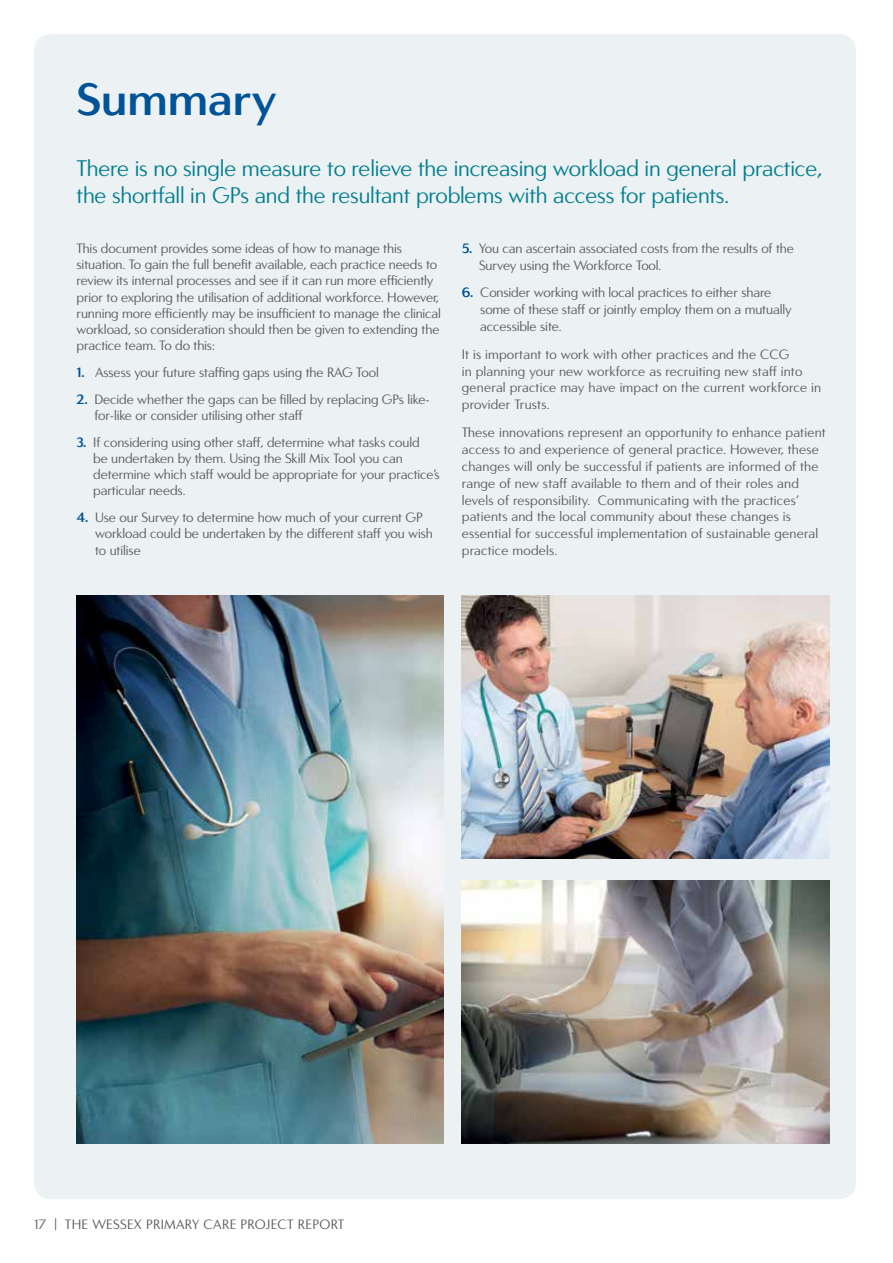
<style>
.page{position:relative;width:893px;height:1263px;background:#fff}
.page>*{position:absolute;margin:0;border:0;box-sizing:border-box;transform-origin:0 0}
.t1{font:700 45px "Carisma Demi";color:#005396}
.t2{font:22.5px/27px "Carisma";letter-spacing:-.01em;color:#007d8f}
.t3{font:13.5px/16.2px "Carisma";letter-spacing:-.01em;color:#58595b}
.t4{font:13.5px/17px "Carisma";letter-spacing:.01em;color:#58595b}
.t5{font:13.5px "Carisma";letter-spacing:.02em;color:#58595b}
.s1{font-family:"Carisma Demi";font-weight:700;color:#005295}
</style>
<div class="page">
<div style="left:34px;top:34px;width:822px;height:1165px;background:#ecf1f3;border-radius:17px"></div>
<img style="left:77px;top:595px;width:367px;height:549px">
<img style="left:462px;top:595px;width:367px;height:264px">
<img style="left:462px;top:880px;width:367px;height:264px">
<h1 class="t1" style="left:77px;top:73px;width:202px">Summary</h1>
<h2 class="t2" style="left:77px;top:155px;width:747px">There is no single measure to relieve the increasing workload in general practice, the shortfall in GPs and the resultant problems with access for patients.</h2>
<p class="t3" style="left:77px;top:241px;width:366px">This document provides some ideas of how to manage this situation. To gain the full benefit available, each practice needs to review its internal processes and see if it can run more efficiently prior to exploring the utilisation of additional workforce. However, running more efficiently may be insufficient to manage the clinical workload, so consideration should then be given to extending the practice team. To do this:</p>
<p class="t3" style="left:77px;top:365px;width:304px"><span class="s1">1.</span> Assess your future staffing gaps using the RAG Tool</p>
<p class="t3" style="left:94px;top:392px;width:337px;text-indent:-18px"><span class="s1">2.</span> Decide whether the gaps can be filled by replacing GPs like&shy;for-like or consider utilising other staff</p>
<p class="t3" style="left:93px;top:435px;width:348px;text-indent:-17px"><span class="s1">3.</span> If considering using other staff, determine what tasks could<br>be undertaken by them. Using the Skill Mix Tool you can determine which staff would be appropriate for your practice’s particular needs.</p>
<p class="t3" style="left:95px;top:510px;width:339px;text-indent:-19px"><span class="s1">4.</span> Use our Survey to determine how much of your current GP workload could be undertaken by the different staff you wish to utilise</p>
<p class="t3" style="left:479px;top:240px;width:316px;line-height:17px;text-indent:-17px"><span class="s1">5.</span> You can ascertain associated costs from the results of the<br>Survey using the Workforce Tool.</p>
<p class="t3" style="left:480px;top:285px;width:313px;line-height:17px;text-indent:-18px"><span class="s1">6.</span> Consider working with local practices to either share some of these staff or jointly employ them on a mutually accessible site.</p>
<p class="t4" style="left:462px;top:346px;width:361px">It is important to work with other practices and the CCG<br>in planning your new workforce as recruiting new staff into general practice may have impact on the current workforce in provider Trusts.</p>
<p class="t4" style="left:462px;top:424px;width:366px">These innovations represent an opportunity to enhance patient access to and experience of general practice. However, these changes will only be successful if patients are informed of the range of new staff available to them and of their roles and levels of responsibility. Communicating with the practices’ patients and the local community about these changes is essential for successful implementation of sustainable general practice models.</p>
<p class="t5" style="left:34px;top:1217px;width:312px">17 | THE WESSEX PRIMARY CARE PROJECT REPORT</p>
</div>
